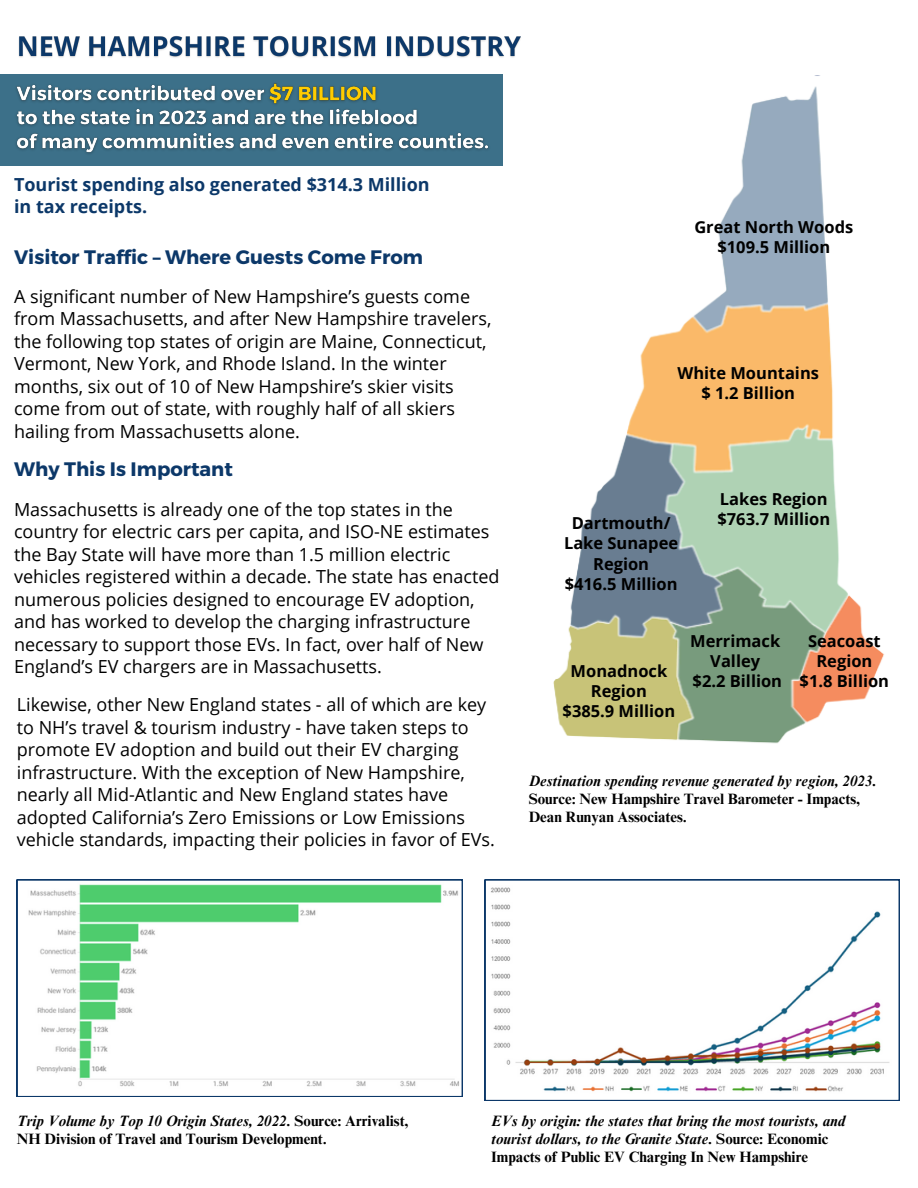
<style>
.page{position:relative;width:918px;height:1188px;background:#fff}
.page>*{position:absolute;margin:0;border:0;box-sizing:border-box;transform-origin:0 0}
.t1{font:700 19.5px "Montserrat";color:#0c3869}
.t2{font:18px/22.5px "Open Sans";color:#000}
.t3{font:700 18px/22.5px "Open Sans";color:#0c3869}
.t4{font:700 16.5px/20.2px "Open Sans";color:#000;text-align:center}
.t5{font:700 15px/18px "Times NRMT Pro";color:#000}
.t6{font:italic 700 15px/18px "Times NRMT Pro";color:#000}
.s1{font-style:italic}
.s2{font-style:normal}
</style>
<div class="page">
<svg style="left:17px;top:880px;width:445px;height:217px"></svg>
<svg style="left:485px;top:880px;width:415px;height:221px"></svg>
<div style="left:0;top:74px;width:503px;height:92px;background:#3c7089"></div>
<img style="left:18px;top:35px;width:503px;height:23px">
<img style="left:553px;top:75px;width:331px;height:669px">
<img style="left:16px;top:83px;width:473px;height:71px">
<p class="t3" style="left:14px;top:173px;width:417px">Tourist spending also generated $314.3 Million in tax receipts.</p>
<p class="t1" style="left:14px;top:245px;width:410px">Visitor Traffic – Where Guests Come From</p>
<p class="t2" style="left:14px;top:284px;width:479px">A significant number of New Hampshire’s guests come from Massachusetts, and after New Hampshire travelers, the following top states of origin are Maine, Connecticut, Vermont, New York, and Rhode Island. In the winter months, six out of 10 of New Hampshire’s skier visits come from out of state, with roughly half of all skiers hailing from Massachusetts alone.</p>
<p class="t1" style="left:14px;top:456px;width:220px">Why This Is Important</p>
<p class="t2" style="left:14px;top:497px;width:487px">Massachusetts is already one of the top states in the country for electric cars per capita, and ISO-NE estimates the Bay State will have more than 1.5 million electric vehicles registered within a decade. The state has enacted numerous policies designed to encourage EV adoption, and has worked to develop the charging infrastructure necessary to support those EVs. In fact, over half of New England’s EV chargers are in Massachusetts.</p>
<p class="t2" style="left:17px;top:693px;width:480px">Likewise, other New England states - all of which are key to NH’s travel &amp; tourism industry - have taken steps to promote EV adoption and build out their EV charging infrastructure. With the exception of New Hampshire, nearly all Mid-Atlantic and New England states have adopted California’s Zero Emissions or Low Emissions vehicle standards, impacting their policies in favor of EVs.</p>
<h2 class="t4" style="left:694px;top:216px;width:160px">Great North Woods</h2>
<h2 class="t4" style="left:717px;top:236px;width:114px">$109.5 Million</h2>
<h3 class="t4" style="left:677px;top:362px;width:143px">White Mountains</h3>
<h2 class="t4" style="left:701px;top:382px;width:95px">$ 1.2 Billion</h2>
<h3 class="t4" style="left:720px;top:489px;width:109px">Lakes Region</h3>
<h3 class="t4" style="left:572px;top:513px;width:100px">Dartmouth/</h3>
<h3 class="t4" style="left:717px;top:509px;width:114px">$763.7 Million</h3>
<h3 class="t4" style="left:564px;top:533px;width:116px">Lake Sunapee<br>Region</h3>
<p class="t4" style="left:565px;top:573px;width:114px">$416.5 Million</p>
<p class="t4" style="left:571px;top:660px;width:98px">Monadnock</p>
<p class="t4" style="left:591px;top:680px;width:58px">Region</p>
<p class="t4" style="left:563px;top:701px;width:114px">$385.9 Million</p>
<p class="t4" style="left:690px;top:630px;width:92px">Merrimack</p>
<p class="t4" style="left:710px;top:651px;width:51px">Valley</p>
<p class="t4" style="left:693px;top:671px;width:91px">$2.2 Billion</p>
<p class="t4" style="left:808px;top:630px;width:74px">Seacoast</p>
<p class="t4" style="left:816px;top:651px;width:58px">Region</p>
<p class="t4" style="left:800px;top:671px;width:91px">$1.8 Billion</p>
<p class="t5" style="left:529px;top:773px;width:349px"><span class="s1">Destination spending revenue generated by region, 2023.<br></span>Source: New Hampshire Travel Barometer - Impacts,<br>Dean Runyan Associates.</p>
<p class="t5" style="left:17px;top:1114px;width:393px"><span class="s1">Trip Volume by Top 10 Origin States, 2022.</span> Source: Arrivalist,<br>NH Division of Travel and Tourism Development.</p>
<p class="t6" style="left:491px;top:1114px;width:356px">EVs by origin: the states that bring the most tourists, and tourist dollars, to the Granite State. <span class="s2">Source: Economic<br>Impacts of Public EV Charging In New Hampshire</span></p>
</div>
